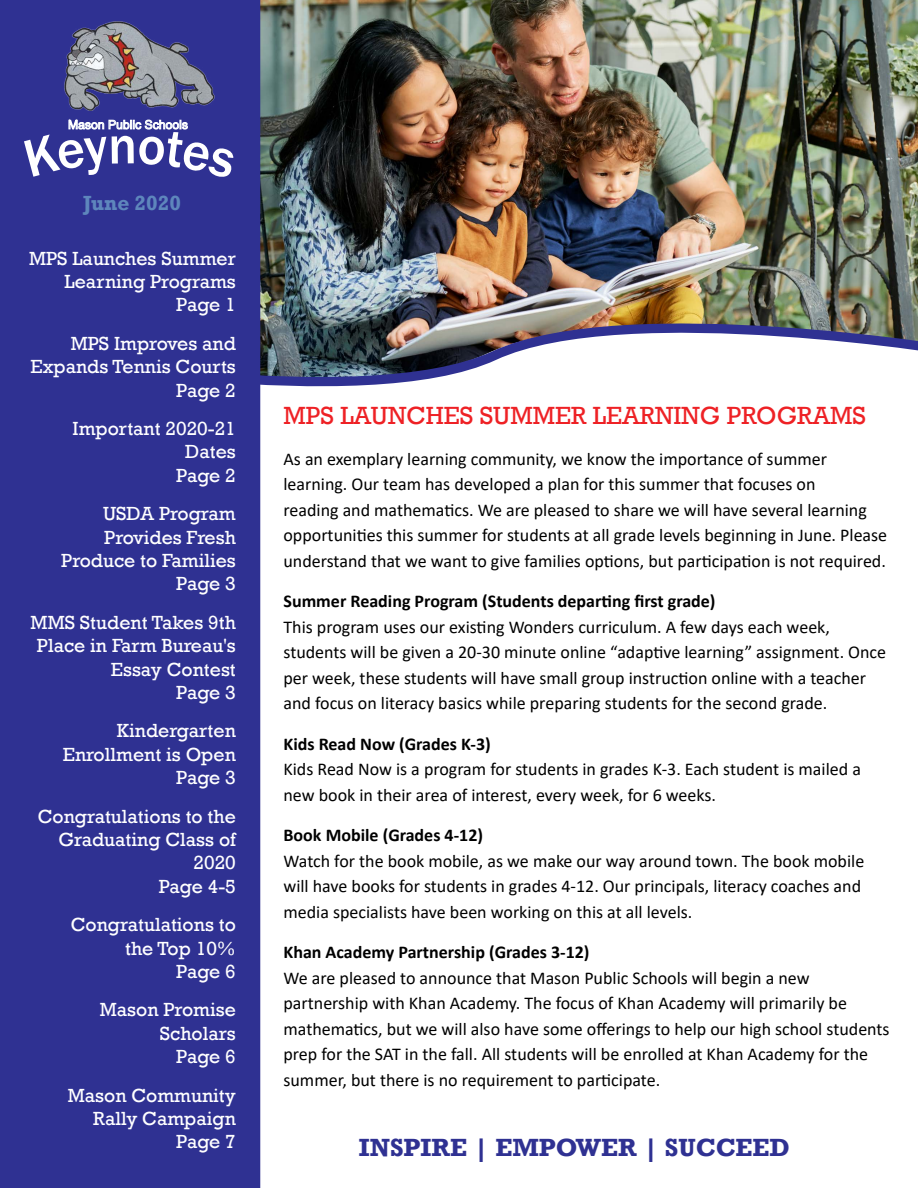
<style>
.page{position:relative;width:918px;height:1188px;background:#fff}
.page>*{position:absolute;margin:0;border:0;box-sizing:border-box;transform-origin:0 0}
.t1{font:25.5px "Rockwell";color:#ee2125}
.t2{font:700 25.5px "Rockwell";color:#2f3192}
.t3{font:700 21px "Rockwell";color:#5e86bc}
.t4{font:19.5px/23.4px "Rockwell";color:#fff;text-align:right}
.t5{font:18px/25.5px "Calibri";color:#000}
.t6{font:700 18px "Calibri";color:#000}
</style>
<div class="page">
<img style="left:260px;top:0;width:658px;height:296px">
<img style="left:260px;top:296px;width:658px;height:132px">
<div style="left:0;top:0;width:260px;height:1188px;background:#2f3192"></div>
<img style="left:64px;top:22px;width:151px;height:89px">
<svg style="left:24px;top:119px;width:212px;height:60px;background:#393b97"></svg>
<p class="t3" style="left:83px;top:190px;width:99px">June 2020</p>
<p class="t4" style="left:29px;top:247px;width:208px">MPS Launches Summer<br>Learning Programs</p>
<p class="t4" style="left:176px;top:293px;width:61px">Page 1</p>
<p class="t4" style="left:31px;top:332px;width:207px">MPS Improves and<br>Expands Tennis Courts</p>
<p class="t4" style="left:176px;top:379px;width:61px">Page 2</p>
<p class="t4" style="left:73px;top:417px;width:165px">Important 2020-21<br>Dates</p>
<p class="t4" style="left:176px;top:464px;width:61px">Page 2</p>
<p class="t4" style="left:61px;top:502px;width:176px">USDA Program<br>Provides Fresh<br>Produce to Families</p>
<p class="t4" style="left:176px;top:572px;width:61px">Page 3</p>
<p class="t4" style="left:31px;top:611px;width:207px">MMS Student Takes 9th<br>Place in Farm Bureau's<br>Essay Contest</p>
<p class="t4" style="left:176px;top:681px;width:61px">Page 3</p>
<p class="t4" style="left:63px;top:719px;width:174px">Kindergarten<br>Enrollment is Open</p>
<p class="t4" style="left:176px;top:766px;width:61px">Page 3</p>
<p class="t4" style="left:38px;top:805px;width:200px">Congratulations to the<br>Graduating Class of<br>2020</p>
<p class="t4" style="left:159px;top:875px;width:79px">Page 4-5</p>
<p class="t4" style="left:71px;top:913px;width:167px">Congratulations to</p>
<p class="t4" style="left:125px;top:937px;width:112px">the Top 10%</p>
<p class="t4" style="left:176px;top:960px;width:61px">Page 6</p>
<p class="t4" style="left:100px;top:998px;width:137px">Mason Promise<br>Scholars</p>
<p class="t4" style="left:176px;top:1045px;width:61px">Page 6</p>
<p class="t4" style="left:68px;top:1084px;width:170px">Mason Community<br>Rally Campaign</p>
<p class="t4" style="left:176px;top:1130px;width:61px">Page 7</p>
<p class="t2" style="left:359px;top:1132px;width:433px">INSPIRE | EMPOWER | SUCCEED</p>
<p class="t1" style="left:284px;top:401px;width:584px">MPS LAUNCHES SUMMER LEARNING PROGRAMS</p>
<p class="t5" style="left:284px;top:446px;width:605px">As an exemplary learning community, we know the importance of summer learning. Our team has developed a plan for this summer that focuses on<br>reading and mathematics. We are pleased to share we will have several learning opportunities this summer for students at all grade levels beginning in June. Please understand that we want to give families options, but participation is not required.</p>
<p class="t6" style="left:284px;top:589px;width:434px">Summer Reading Program (Students departing first grade)</p>
<p class="t5" style="left:284px;top:614px;width:604px">This program uses our existing Wonders curriculum. A few days each week, students will be given a 20-30 minute online “adaptive learning” assignment. Once per week, these students will have small group instruction online with a teacher and focus on literacy basics while preparing students for the second grade.</p>
<p class="t6" style="left:284px;top:731px;width:209px">Kids Read Now (Grades K-3)</p>
<p class="t5" style="left:284px;top:756px;width:579px">Kids Read Now is a program for students in grades K-3. Each student is mailed a new book in their area of interest, every week, for 6 weeks.</p>
<p class="t6" style="left:284px;top:823px;width:201px">Book Mobile (Grades 4-12)</p>
<p class="t5" style="left:284px;top:848px;width:582px">Watch for the book mobile, as we make our way around town. The book mobile will have books for students in grades 4-12. Our principals, literacy coaches and media specialists have been working on this at all levels.</p>
<p class="t6" style="left:284px;top:940px;width:308px">Khan Academy Partnership (Grades 3-12)</p>
<p class="t5" style="left:284px;top:965px;width:608px">We are pleased to announce that Mason Public Schools will begin a new partnership with Khan Academy. The focus of Khan Academy will primarily be mathematics, but we will also have some offerings to help our high school students prep for the SAT in the fall. All students will be enrolled at Khan Academy for the summer, but there is no requirement to participate.</p>
</div>
